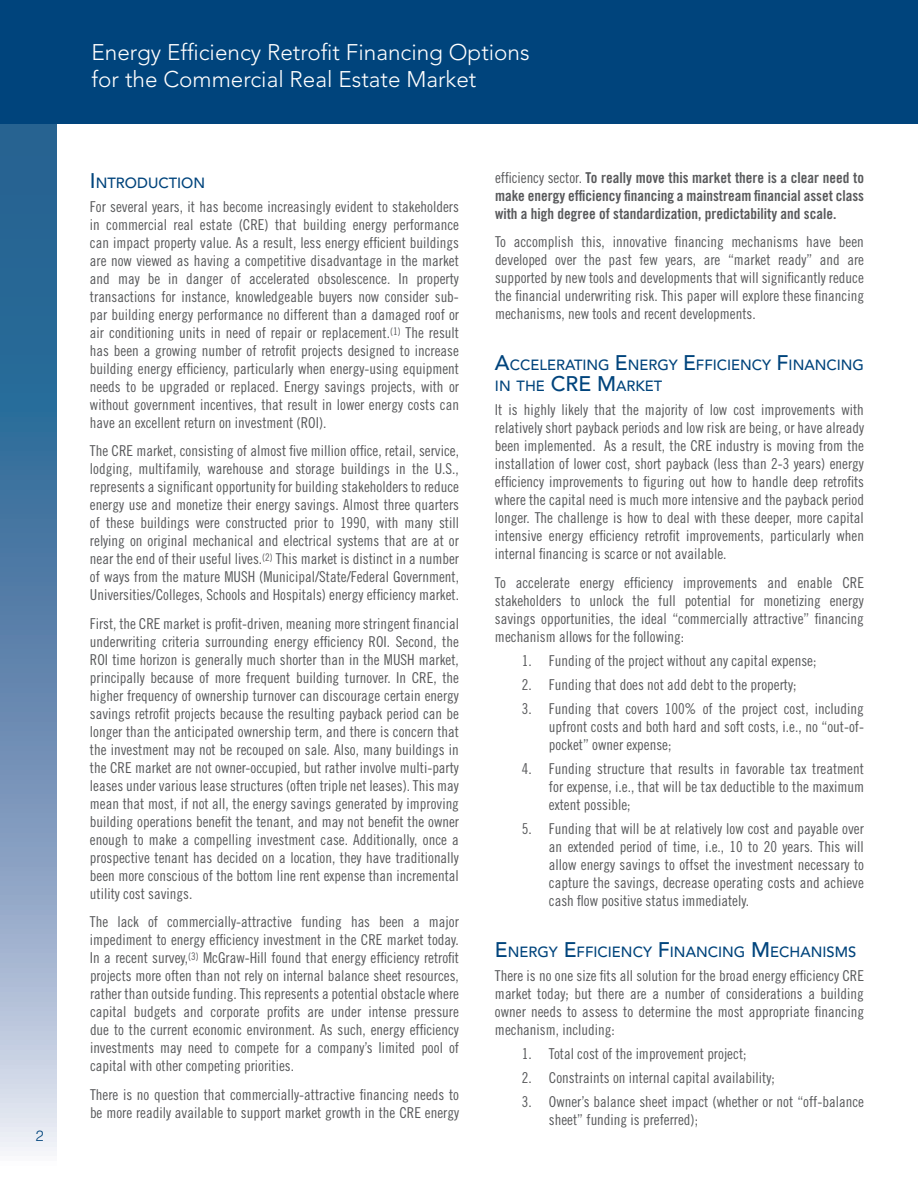
<style>
.page{position:relative;width:918px;height:1188px;background:#fff}
.page>*{position:absolute;margin:0;border:0;box-sizing:border-box;transform-origin:0 0}
.t1{font:300 22.5px/27px "Avenir";color:#fff}
.t2{font:15px/18px "Trade Gothic Cond Eighteen";color:#58595b;text-align:justify}
.t3{font:15px/18px "Trade Gothic Bold Cond Twenty";color:#58595b;text-align:justify}
.t4{font:300 15px "Swiss";color:#00447c}
.t5{font:500 14.7px/21px "Avenir";color:#00447c}
.s1{font-size:21px}
.s2{font-family:"Trade Gothic Cond Eighteen"}
</style>
<div class="page">
<svg style="left:0;top:124px;width:57px;height:1027px;background:#668db2"></svg>
<div style="left:0;top:0;width:918px;height:124px;background:#00447c"></div>
<p class="t4" style="left:36px;top:1126px;width:9px">2</p>
<h1 class="t1" style="left:92px;top:39px;width:440px">Energy Efficiency Retrofit Financing Options for the Commercial Real Estate Market</h1>
<p class="t5" style="left:90px;top:173px;width:117px"><span class="s1">I</span> NTRODUCTION</p>
<p class="t2" style="left:90px;top:197px;width:371px">For several years, it has become increasingly evident to stakeholders in commercial real estate (CRE) that building energy performance can impact property value. As a result, less energy efficient buildings are now viewed as having a competitive disadvantage in the market and may be in danger of accelerated obsolescence. In property transactions for instance, knowledgeable buyers now consider sub&shy;par building energy performance no different than a damaged roof or air conditioning units in need of repair or replacement.<sup>(1)</sup> The result has been a growing number of retrofit projects designed to increase building energy efficiency, particularly when energy-using equipment needs to be upgraded or replaced. Energy savings projects, with or without government incentives, that result in lower energy costs can have an excellent return on investment (ROI).</p>
<p class="t2" style="left:90px;top:442px;width:371px">The CRE market, consisting of almost five million office, retail, service, lodging, multifamily, warehouse and storage buildings in the U.S., represents a significant opportunity for building stakeholders to reduce energy use and monetize their energy savings. Almost three quarters of these buildings were constructed prior to 1990, with many still relying on original mechanical and electrical systems that are at or near the end of their useful lives.<sup>(2)</sup> This market is distinct in a number of ways from the mature MUSH (Municipal/State/Federal Government, Universities/Colleges, Schools and Hospitals) energy efficiency market.</p>
<p class="t2" style="left:90px;top:614px;width:371px">First, the CRE market is profit-driven, meaning more stringent financial underwriting criteria surrounding energy efficiency ROI. Second, the ROI time horizon is generally much shorter than in the MUSH market, principally because of more frequent building turnover. In CRE, the higher frequency of ownership turnover can discourage certain energy savings retrofit projects because the resulting payback period can be longer than the anticipated ownership term, and there is concern that the investment may not be recouped on sale. Also, many buildings in the CRE market are not owner-occupied, but rather involve multi-party leases under various lease structures (often triple net leases). This may mean that most, if not all, the energy savings generated by improving building operations benefit the tenant, and may not benefit the owner enough to make a compelling investment case. Additionally, once a prospective tenant has decided on a location, they have traditionally been more conscious of the bottom line rent expense than incremental utility cost savings.</p>
<p class="t2" style="left:90px;top:913px;width:371px">The lack of commercially-attractive funding has been a major impediment to energy efficiency investment in the CRE market today.<br>In a recent survey,<sup>(3)</sup> McGraw-Hill found that energy efficiency retrofit projects more often than not rely on internal balance sheet resources, rather than outside funding. This represents a potential obstacle where capital budgets and corporate profits are under intense pressure due to the current economic environment. As such, energy efficiency investments may need to compete for a company’s limited pool of capital with other competing priorities.</p>
<p class="t2" style="left:90px;top:1085px;width:371px">There is no question that commercially-attractive financing needs to be more readily available to support market growth in the CRE energy</p>
<p class="t3" style="left:495px;top:168px;width:371px"><span class="s2">efficiency sector.</span> To really move this market there is a clear need to make energy efficiency financing a mainstream financial asset class with a high degree of standardization, predictability and scale.</p>
<p class="t2" style="left:495px;top:233px;width:371px">To accomplish this, innovative financing mechanisms have been developed over the past few years, are “market ready” and are supported by new tools and developments that will significantly reduce the financial underwriting risk. This paper will explore these financing mechanisms, new tools and recent developments.</p>
<p class="t5" style="left:495px;top:355px;width:371px"><span class="s1">A</span>CCELERATING <span class="s1">E</span>NERGY <span class="s1">E</span>FFICIENCY <span class="s1">F</span>INANCING<br>IN THE <span class="s1">CRE</span></p>
<p class="t5" style="left:597px;top:376px;width:67px"><span class="s1">M</span>ARKET</p>
<p class="t2" style="left:495px;top:401px;width:371px">It is highly likely that the majority of low cost improvements with relatively short payback periods and low risk are being, or have already been implemented. As a result, the CRE industry is moving from the installation of lower cost, short payback (less than 2-3 years) energy efficiency improvements to figuring out how to handle deep retrofits where the capital need is much more intensive and the payback period longer. The challenge is how to deal with these deeper, more capital intensive energy efficiency retrofit improvements, particularly when internal financing is scarce or not available.</p>
<p class="t2" style="left:495px;top:573px;width:371px">To accelerate energy efficiency improvements and enable CRE stakeholders to unlock the full potential for monetizing energy savings opportunities, the ideal “commercially attractive” financing mechanism allows for the following:</p>
<p class="t2" style="left:522px;top:651px;width:296px">1. Funding of the project without any capital expense;</p>
<p class="t2" style="left:522px;top:675px;width:276px">2. Funding that does not add debt to the property;</p>
<p class="t2" style="left:549px;top:699px;width:317px;text-indent:-27px">3. Funding that covers 100% of the project cost, including upfront costs and both hard and soft costs, i.e., no “out-of&shy;pocket” owner expense;</p>
<p class="t2" style="left:549px;top:759px;width:317px;text-indent:-27px">4. Funding structure that results in favorable tax treatment for expense, i.e., that will be tax deductible to the maximum extent possible;</p>
<p class="t2" style="left:549px;top:819px;width:317px;text-indent:-27px">5. Funding that will be at relatively low cost and payable over an extended period of time, i.e., 10 to 20 years. This will allow energy savings to offset the investment necessary to capture the savings, decrease operating costs and achieve cash flow positive status immediately.</p>
<p class="t5" style="left:495px;top:942px;width:363px"><span class="s1">E</span>NERGY <span class="s1">E</span>FFICIENCY <span class="s1">F</span>INANCING <span class="s1">M</span>ECHANISMS</p>
<p class="t2" style="left:495px;top:966px;width:371px">There is no one size fits all solution for the broad energy efficiency CRE market today; but there are a number of considerations a building owner needs to assess to determine the most appropriate financing mechanism, including:</p>
<p class="t2" style="left:522px;top:1044px;width:226px">1. Total cost of the improvement project;</p>
<p class="t2" style="left:522px;top:1068px;width:254px">2. Constraints on internal capital availability;</p>
<p class="t2" style="left:549px;top:1092px;width:317px;text-indent:-27px">3. Owner’s balance sheet impact (whether or not “off-balance sheet” funding is preferred);</p>
</div>
